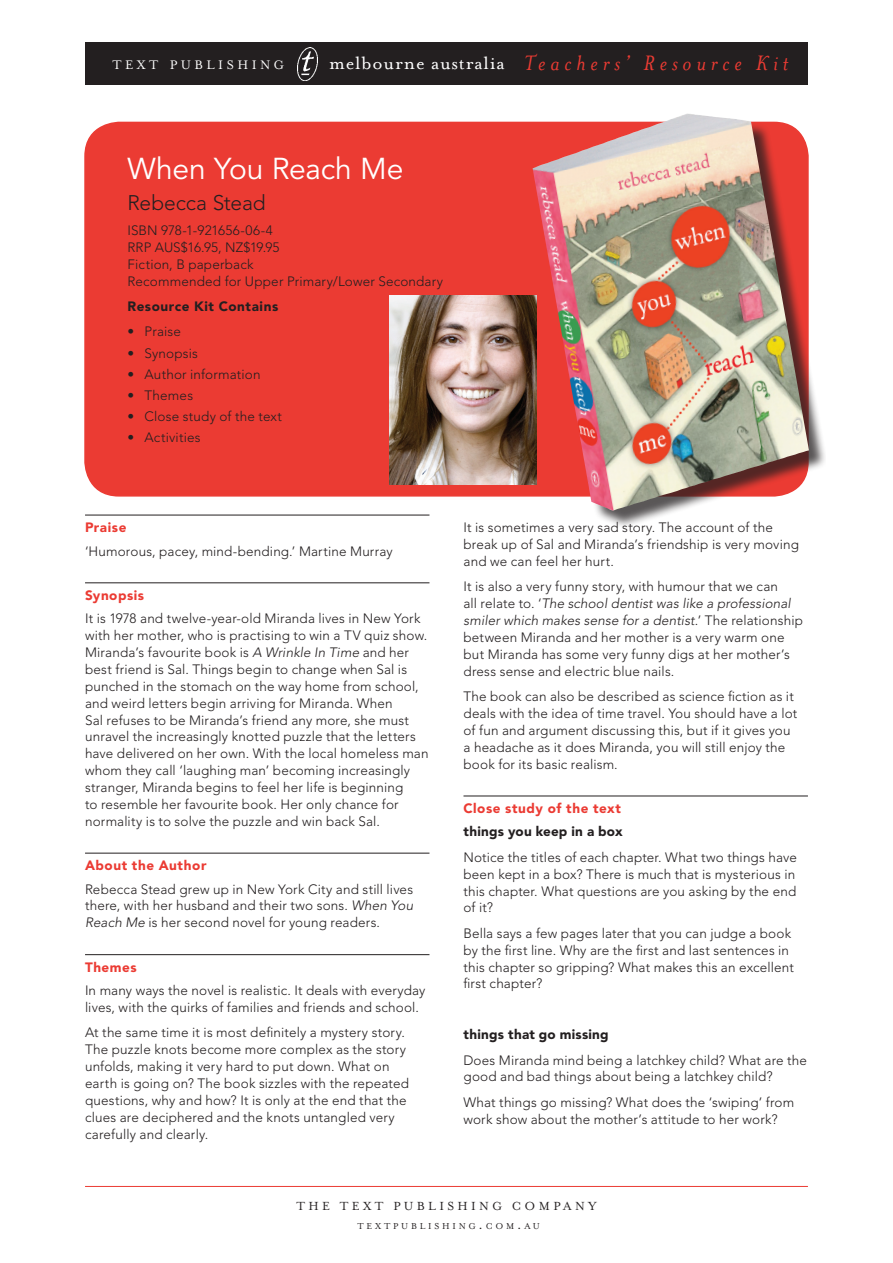
<style>
.page{position:relative;width:893px;height:1263px;background:#fff}
.page>*{position:absolute;margin:0;border:0;box-sizing:border-box;transform-origin:0 0}
.t1{font:30px "Avenir";letter-spacing:-.005em;color:#fff}
.t2{font:italic 24px "Mrs Eaves";letter-spacing:.2em;color:#eb3b33}
.t3{font:300 21px "Avenir";letter-spacing:-.005em;color:#231f20}
.t4{font:14.25px "Mrs Eaves Roman";letter-spacing:.245em;color:#fff}
.t5{font:300 13.5px/16.8px "Avenir";letter-spacing:.01em;color:#231f20}
.t6{font:900 13.5px "Avenir";letter-spacing:.04em;color:#eb3b33}
.t7{font:900 13.5px "Avenir";letter-spacing:.02em;color:#231f20}
.t8{font:13.5px "Mrs Eaves Roman";letter-spacing:.25em;color:#231f20}
.t9{font:900 13.5px "Avenir";letter-spacing:.04em;color:#231f20}
.t10{font:9.9px "Mrs Eaves Roman";letter-spacing:.285em;color:#231f20}
.s1{font-family:"Mrs Eaves Roman";font-style:normal;font-size:20.4px;color:#fff}
.s2{font-style:italic}
.s3{font-size:14.1px}
</style>
<div class="page">
<div style="left:85px;top:122px;width:723px;height:374px;background:#eb3b33;border-radius:34px"></div>
<div style="left:85px;top:43px;width:723px;height:42px;background:#231f20"></div>
<hr style="left:85px;top:1186px;width:723px;height:1px;background:#eb3b33">
<hr style="left:85px;top:515px;width:344px;height:1px;background:#231f20">
<hr style="left:85px;top:583px;width:344px;height:1px;background:#231f20">
<hr style="left:85px;top:853px;width:344px;height:1px;background:#231f20">
<hr style="left:85px;top:954px;width:344px;height:1px;background:#231f20">
<hr style="left:463px;top:796px;width:345px;height:1px;background:#231f20">
<div style="left:535px;top:115px;width:291px;height:413px;background:#231f20;opacity:.75"></div>
<img style="left:533px;top:113px;width:276px;height:398px">
<img style="left:297px;top:47px;width:21px;height:33px">
<img style="left:390px;top:296px;width:147px;height:189px">
<p class="t4" style="left:112px;top:57px;width:173px">TEXT PUBLISHING</p>
<h2 class="t2" style="left:329px;top:50px;width:461px"><span class="s1">melbourne australia</span> Teachers’ Resource Kit</h2>
<h1 class="t1" style="left:128px;top:152px;width:277px">When You Reach Me</h1>
<h3 class="t3" style="left:128px;top:190px;width:140px">Rebecca Stead</h3>
<p class="t5" style="left:128px;top:222px;width:317px">ISBN 978-1-921656-06-4<br>RRP AUS$16.95, NZ$19.95<br>Fiction, B paperback<br>Recommended for Upper Primary/Lower Secondary</p>
<p class="t9" style="left:128px;top:298px;width:152px">Resource Kit Contains</p>
<p class="t5" style="left:128px;top:323px;width:55px">• Praise</p>
<p class="t5" style="left:128px;top:344px;width:72px">• Synopsis</p>
<p class="t5" style="left:128px;top:366px;width:135px">• Author information</p>
<p class="t5" style="left:128px;top:387px;width:67px">• Themes</p>
<p class="t5" style="left:128px;top:408px;width:156px">• Close study of the text</p>
<p class="t5" style="left:128px;top:429px;width:74px">• Activities</p>
<p class="t6" style="left:85px;top:519px;width:43px">Praise</p>
<p class="t5" style="left:85px;top:542px;width:309px">‘Humorous, pacey, mind-bending.’ Martine Murray</p>
<p class="t6" style="left:85px;top:587px;width:61px">Synopsis</p>
<p class="t5" style="left:85px;top:610px;width:345px">It is 1978 and twelve-year-old Miranda lives in New York with her mother, who is practising to win a TV quiz show.<br>Miranda’s favourite book is <span class="s2">A Wrinkle In Time</span> and her best friend is Sal. Things begin to change when Sal is punched in the stomach on the way home from school, and weird letters begin arriving for Miranda. When<br>Sal refuses to be Miranda’s friend any more, she must unravel the increasingly knotted puzzle that the letters have delivered on her own. With the local homeless man whom they call ‘laughing man’ becoming increasingly stranger, Miranda begins to feel her life is beginning<br>to resemble her favourite book. Her only chance for normality is to solve the puzzle and win back Sal.</p>
<p class="t6" style="left:85px;top:857px;width:123px">About the Author</p>
<p class="t5" style="left:85px;top:880px;width:330px;text-align:justify">Rebecca Stead grew up in New York City and still lives there, with her husband and their two sons. <span class="s2">When You Reach Me</span> is her second novel for young readers.</p>
<p class="t6" style="left:85px;top:959px;width:53px">Themes</p>
<p class="t5" style="left:85px;top:982px;width:342px">In many ways the novel is realistic. It deals with everyday lives, with the quirks of families and friends and school.</p>
<p class="t5" style="left:85px;top:1024px;width:325px">At the same time it is most definitely a mystery story.<br>The puzzle knots become more complex as the story unfolds, making it very hard to put down. What on earth is going on? The book sizzles with the repeated questions, why and how? It is only at the end that the clues are deciphered and the knots untangled very carefully and clearly.</p>
<p class="t5" style="left:463px;top:519px;width:337px">It is sometimes a very sad story. The account of the break up of Sal and Miranda’s friendship is very moving and we can feel her hurt.</p>
<p class="t5" style="left:463px;top:578px;width:341px">It is also a very funny story, with humour that we can<br>all relate to. ‘<span class="s2">The school dentist was like a professional smiler which makes sense for a dentist</span>.’ The relationship between Miranda and her mother is a very warm one but Miranda has some very funny digs at her mother’s dress sense and electric blue nails.</p>
<p class="t5" style="left:463px;top:688px;width:335px">The book can also be described as science fiction as it deals with the idea of time travel. You should have a lot of fun and argument discussing this, but if it gives you a headache as it does Miranda, you will still enjoy the book for its basic realism.</p>
<p class="t6" style="left:463px;top:800px;width:159px">Close study of the text</p>
<p class="t7" style="left:463px;top:823px;width:161px">things you keep in a box</p>
<p class="t5" style="left:463px;top:849px;width:335px;text-align:justify">Notice the titles of each chapter. What two things have been kept in a box? There is much that is mysterious in this chapter. What questions are you asking by the end of it?</p>
<p class="t5" style="left:463px;top:925px;width:332px">Bella says a few pages later that you can judge a book by the first line. Why are the first and last sentences in this chapter so gripping? What makes this an excellent first chapter?</p>
<p class="t7" style="left:463px;top:1026px;width:147px">things that go missing</p>
<p class="t5" style="left:463px;top:1051px;width:345px">Does Miranda mind being a latchkey child? What are the good and bad things about being a latchkey child?</p>
<p class="t5" style="left:463px;top:1094px;width:332px">What things go missing? What does the ‘swiping’ from work show about the mother’s attitude to her work?</p>
<p class="t8" style="left:296px;top:1199px;width:302px">the text publishing company</p>
<p class="t10" style="left:357px;top:1221px;width:184px">TEXTPUBLISHING<span class="s3">.</span>COM<span class="s3">.</span>AU</p>
</div>
